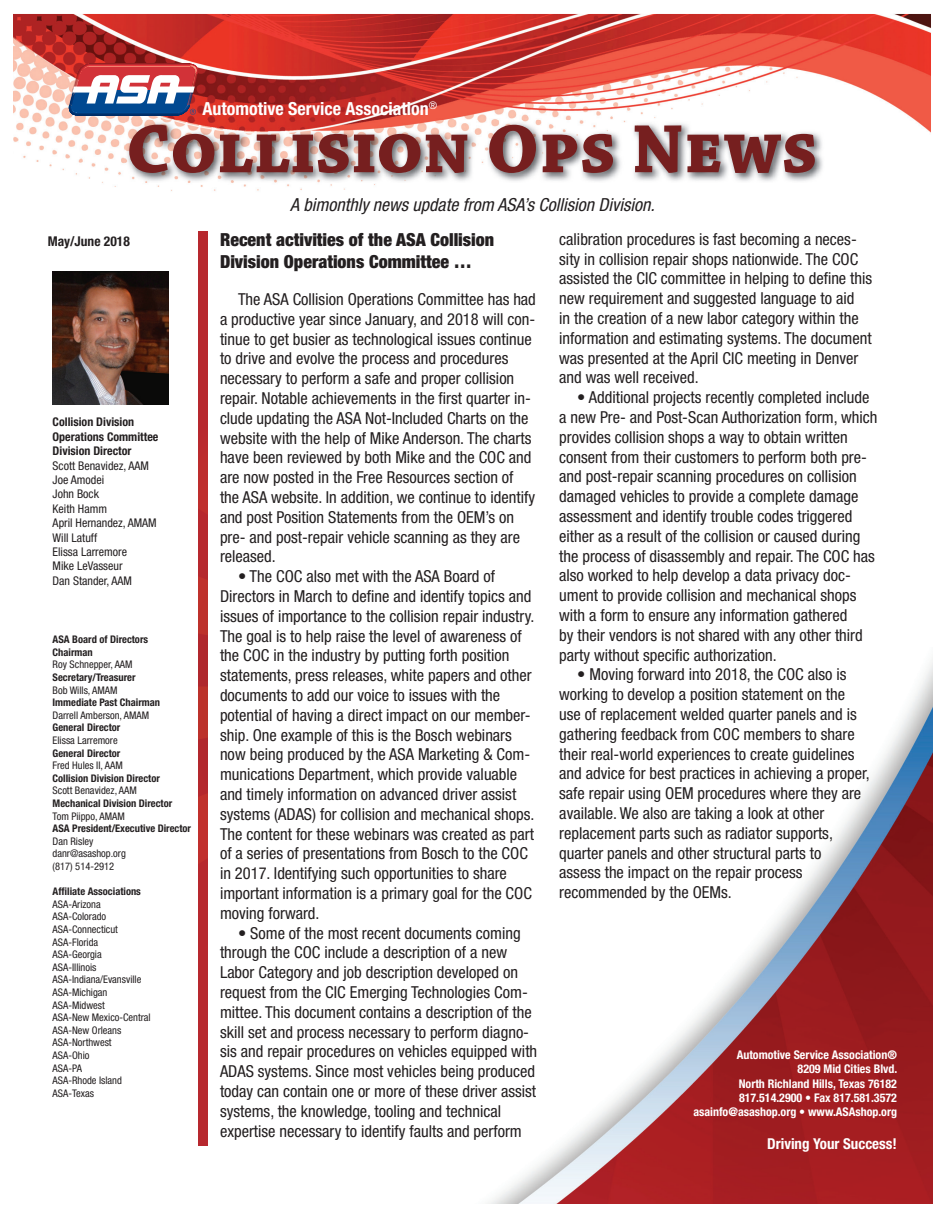
<style>
.page{position:relative;width:945px;height:1215px;background:#fff}
.page>*{position:absolute;margin:0;border:0;box-sizing:border-box;transform-origin:0 0}
.t1{font:700 72px "Chaparral Pro";color:#761f1f}
.t2{font:900 condensed 18px/21.6px "Helvetica Neue LT Std";color:#231f20}
.t3{font:italic condensed 18px "Helvetica Neue LT Std";color:#231f20}
.t4{font:700 condensed 18px "Helvetica Neue";color:#fff}
.t5{font:condensed 16.5px/19.8px "Helvetica Neue LT Std";color:#231f20}
.t6{font:700 condensed 15px "Helvetica Neue";color:#fff}
.t7{font:700 condensed 13.5px "Helvetica Neue";color:#231f20}
.t8{font:700 condensed 12px/14.4px "Helvetica Neue";color:#fff;text-align:right}
.t9{font:condensed 12px/14.4px "Helvetica Neue LT Std";color:#231f20}
.t10{font:700 condensed 12px/14.4px "Helvetica Neue";color:#231f20}
.t11{font:condensed 10.5px/12.6px "Helvetica Neue LT Std";color:#231f20}
.t12{font:700 condensed 10.5px/12.6px "Helvetica Neue";color:#231f20}
</style>
<div class="page">
<img style="left:13px;top:14px;width:918px;height:177px">
<img style="left:125px;top:121px;width:699px;height:62px">
<img style="left:490px;top:659px;width:443px;height:544px">
<img style="left:198px;top:231px;width:9px;height:915px">
<img style="left:53px;top:271px;width:115px;height:134px">
<hr style="left:77px;top:115px;width:100px;height:1px;background:#002d68">
<svg style="left:68px;top:64px;width:131px;height:51px"></svg>
<p class="t4" style="left:203px;top:98px;width:236px">Automotive Service Association<sup>®</sup></p>
<h1 class="t1" style="left:126px;top:107px;width:693px">Collision Ops News</h1>
<p class="t3" style="left:290px;top:194px;width:366px">A bimonthly news update from ASA’s Collision Division.</p>
<p class="t2" style="left:220px;top:228px;width:276px">Recent activities of the ASA Collision<br>Division Operations Committee …</p>
<p class="t5" style="left:220px;top:289px;width:317px;text-indent:18px">The ASA Collision Operations Committee has had a productive year since January, and 2018 will con&shy;tinue to get busier as technological issues continue to drive and evolve the process and procedures necessary to perform a safe and proper collision repair. Notable achievements in the first quarter in&shy;clude updating the ASA Not-Included Charts on the website with the help of Mike Anderson. The charts have been reviewed by both Mike and the COC and are now posted in the Free Resources section of the ASA website. In addition, we continue to identify and post Position Statements from the OEM’s on pre- and post-repair vehicle scanning as they are released.</p>
<p class="t5" style="left:220px;top:566px;width:316px;text-indent:18px">• The COC also met with the ASA Board of Directors in March to define and identify topics and issues of importance to the collision repair industry.<br>The goal is to help raise the level of awareness of the COC in the industry by putting forth position statements, press releases, white papers and other documents to add our voice to issues with the potential of having a direct impact on our member&shy;ship. One example of this is the Bosch webinars now being produced by the ASA Marketing &amp; Com&shy;munications Department, which provide valuable and timely information on advanced driver assist systems (ADAS) for collision and mechanical shops.<br>The content for these webinars was created as part of a series of presentations from Bosch to the COC in 2017. Identifying such opportunities to share important information is a primary goal for the COC moving forward.</p>
<p class="t5" style="left:220px;top:923px;width:319px;text-indent:18px">• Some of the most recent documents coming through the COC include a description of a new Labor Category and job description developed on request from the CIC Emerging Technologies Com&shy;mittee. This document contains a description of the skill set and process necessary to perform diagno&shy;sis and repair procedures on vehicles equipped with ADAS systems. Since most vehicles being produced today can contain one or more of these driver assist systems, the knowledge, tooling and technical expertise necessary to identify faults and perform</p>
<p class="t5" style="left:559px;top:229px;width:315px">calibration procedures is fast becoming a neces&shy;sity in collision repair shops nationwide. The COC assisted the CIC committee in helping to define this new requirement and suggested language to aid<br>in the creation of a new labor category within the information and estimating systems. The document was presented at the April CIC meeting in Denver and was well received.</p>
<p class="t5" style="left:559px;top:387px;width:320px;text-indent:18px">• Additional projects recently completed include a new Pre- and Post-Scan Authorization form, which provides collision shops a way to obtain written consent from their customers to perform both pre&shy;and post-repair scanning procedures on collision damaged vehicles to provide a complete damage assessment and identify trouble codes triggered either as a result of the collision or caused during the process of disassembly and repair. The COC has also worked to help develop a data privacy doc&shy;ument to provide collision and mechanical shops with a form to ensure any information gathered<br>by their vendors is not shared with any other third party without specific authorization.</p>
<p class="t5" style="left:559px;top:665px;width:312px;text-indent:18px">• Moving forward into 2018, the COC also is working to develop a position statement on the use of replacement welded quarter panels and is gathering feedback from COC members to share their real-world experiences to create guidelines and advice for best practices in achieving a proper, safe repair using OEM procedures where they are available. We also are taking a look at other replacement parts such as radiator supports, quarter panels and other structural parts to<br>assess the impact on the repair process recommended by the OEMs.</p>
<p class="t7" style="left:48px;top:233px;width:84px">May/June 2018</p>
<p class="t10" style="left:53px;top:415px;width:107px">Collision Division<br>Operations Committee<br>Division Director</p>
<p class="t9" style="left:53px;top:458px;width:106px">Scott Benavidez, AAM<br>Joe Amodei<br>John Bock<br>Keith Hamm<br>April Hernandez, AMAM<br>Will Latuff<br>Elissa Larremore<br>Mike LeVasseur<br>Dan Stander, AAM</p>
<p class="t12" style="left:53px;top:633px;width:97px">ASA Board of Directors<br>Chairman</p>
<p class="t11" style="left:53px;top:658px;width:81px">Roy Schnepper, AAM</p>
<p class="t12" style="left:53px;top:671px;width:84px">Secretary/Treasurer</p>
<p class="t11" style="left:53px;top:683px;width:66px">Bob Wills, AMAM</p>
<p class="t12" style="left:53px;top:696px;width:109px">Immediate Past Chairman</p>
<p class="t11" style="left:53px;top:709px;width:98px">Darrell Amberson, AMAM</p>
<p class="t12" style="left:53px;top:721px;width:69px">General Director</p>
<p class="t11" style="left:53px;top:734px;width:67px">Elissa Larremore</p>
<p class="t12" style="left:53px;top:746px;width:69px">General Director</p>
<p class="t11" style="left:53px;top:759px;width:72px">Fred Hules II, AAM</p>
<p class="t12" style="left:53px;top:772px;width:109px">Collision Division Director</p>
<p class="t11" style="left:53px;top:784px;width:86px">Scott Benavidez, AAM</p>
<p class="t12" style="left:53px;top:797px;width:121px">Mechanical Division Director</p>
<p class="t11" style="left:53px;top:809px;width:74px">Tom Piippo, AMAM</p>
<p class="t12" style="left:53px;top:822px;width:140px">ASA President/Executive Director</p>
<p class="t11" style="left:53px;top:835px;width:75px">Dan Risley danr@asashop.org (817) 514-2912</p>
<p class="t12" style="left:53px;top:885px;width:90px">Affiliate Associations</p>
<p class="t11" style="left:53px;top:898px;width:100px">ASA-Arizona<br>ASA-Colorado<br>ASA-Connecticut<br>ASA-Florida<br>ASA-Georgia<br>ASA-Illinois<br>ASA-Indiana/Evansville<br>ASA-Michigan<br>ASA-Midwest<br>ASA-New Mexico-Central<br>ASA-New Orleans<br>ASA-Northwest<br>ASA-Ohio<br>ASA-PA<br>ASA-Rhode Island<br>ASA-Texas</p>
<p class="t8" style="left:693px;top:1047px;width:206px">Automotive Service Association®<br>8209 Mid Cities Blvd.<br>North Richland Hills, Texas 76182<br>817.514.2900 • Fax 817.581.3572 asainfo@asashop.org • www.ASAshop.org</p>
<p class="t6" style="left:767px;top:1134px;width:131px">Driving Your Success!</p>
</div>
